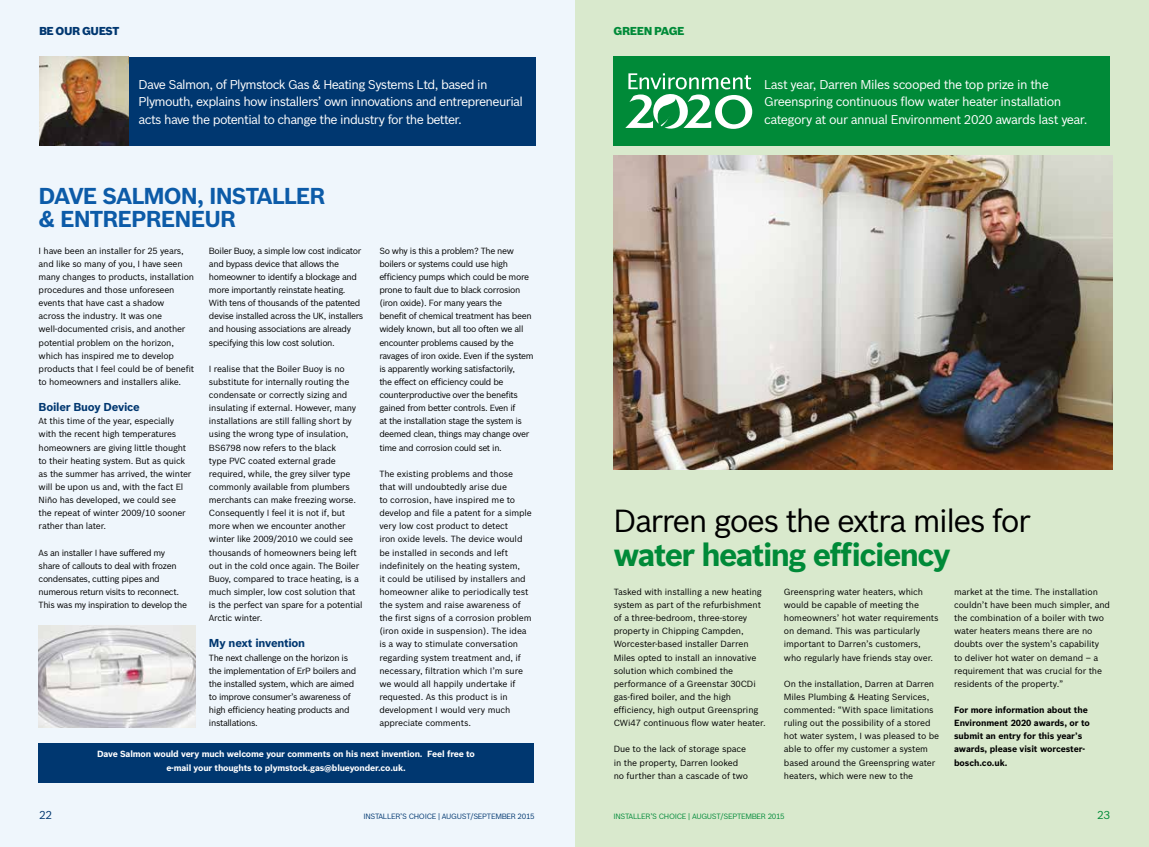
<style>
.page{position:relative;width:1149px;height:847px;background:#fff}
.page>*{position:absolute;margin:0;border:0;box-sizing:border-box;transform-origin:0 0}
.t1{font:31.25px "Bosch Sans";letter-spacing:-.05em;color:#000}
.t2{font:700 31.25px "Bosch Sans";letter-spacing:-.05em;color:#008a38}
.t3{font:700 22.5px/23.1px "Bosch Sans";letter-spacing:-.04em;color:#0c5ba8}
.t4{font:12.5px/17.5px "Bosch Sans";letter-spacing:-.05em;color:#fff}
.t5{font:700 11.25px "Bosch Sans";letter-spacing:-.02em;color:#003770}
.t6{font:900 11.25px "Bosch Sans";letter-spacing:-.04em;color:#003770}
.t7{font:900 11.25px "Bosch Sans";color:#008a38}
.t8{font:11.25px "Bosch Sans";color:#003770}
.t9{font:11.25px "Bosch Sans";color:#008a38}
.t10{font:8.75px/13.1px "Bosch Sans";letter-spacing:-.02em;color:#000}
.t11{font:8.75px/13.1px "Bosch Sans";letter-spacing:-.04em;color:#000}
.t12{font:700 8.75px/13.8px "Bosch Sans";letter-spacing:-.02em;color:#fff;text-align:center}
.t13{font:700 8.75px/13.1px "Bosch Sans";letter-spacing:-.01em;color:#000}
.t14{font:7.5px "Bosch Sans";letter-spacing:-.04em;color:#003770}
.t15{font:7.5px "Bosch Sans";letter-spacing:-.04em;color:#008a38}
</style>
<div class="page">
<div style="left:574px;top:0;width:574px;height:847px;background:#d9e9cd"></div>
<div style="left:613px;top:57px;width:496px;height:89px;background:#008a38"></div>
<div style="left:0;top:0;width:574px;height:847px;background:#eff6fc"></div>
<div style="left:128px;top:57px;width:407px;height:88px;background:#003770"></div>
<img style="left:39px;top:57px;width:89px;height:88px">
<img style="left:613px;top:156px;width:499px;height:313px">
<div style="left:39px;top:743px;width:495px;height:39px;background:#003770"></div>
<svg style="left:625px;top:73px;width:127px;height:56px"></svg>
<img style="left:38px;top:626px;width:157px;height:102px">
<p class="t6" style="left:39px;top:24px;width:82px">BE OUR GUEST</p>
<h3 class="t4" style="left:139px;top:75px;width:385px">Dave Salmon, of Plymstock Gas &amp; Heating Systems Ltd, based in<br>Plymouth, explains how installers’ own innovations and entrepreneurial acts have the potential to change the industry for the better.</h3>
<h2 class="t3" style="left:39px;top:184px;width:286px">DAVE SALMON, INSTALLER &amp; ENTREPRENEUR</h2>
<p class="t10" style="left:39px;top:244px;width:157px">I have been an installer for 25 years, and like so many of you, I have seen many changes to products, installation procedures and those unforeseen events that have cast a shadow<br>across the industry. It was one well-documented crisis, and another potential problem on the horizon, which has inspired me to develop products that I feel could be of benefit to homeowners and installers alike.</p>
<p class="t5" style="left:39px;top:400px;width:103px">Boiler Buoy Device</p>
<p class="t10" style="left:39px;top:414px;width:154px">At this time of the year, especially with the recent high temperatures homeowners are giving little thought to their heating system. But as quick as the summer has arrived, the winter will be upon us and, with the fact El Niño has developed, we could see the repeat of winter 2009/10 sooner rather than later.</p>
<p class="t11" style="left:39px;top:546px;width:150px">As an installer I have suffered my share of callouts to deal with frozen condensates, cutting pipes and numerous return visits to reconnect.<br>This was my inspiration to develop the</p>
<p class="t11" style="left:209px;top:244px;width:156px">Boiler Buoy, a simple low cost indicator and bypass device that allows the homeowner to identify a blockage and more importantly reinstate heating.<br>With tens of thousands of the patented devise installed across the UK, installers and housing associations are already specifying this low cost solution.</p>
<p class="t10" style="left:209px;top:362px;width:155px">I realise that the Boiler Buoy is no substitute for internally routing the condensate or correctly sizing and insulating if external. However, many installations are still falling short by using the wrong type of insulation, BS6798 now refers to the black<br>type PVC coated external grade required, while, the grey silver type commonly available from plumbers merchants can make freezing worse.<br>Consequently I feel it is not if, but more when we encounter another winter like 2009/2010 we could see thousands of homeowners being left out in the cold once again. The Boiler Buoy, compared to trace heating, is a much simpler, low cost solution that is the perfect van spare for a potential Arctic winter.</p>
<p class="t5" style="left:209px;top:636px;width:98px">My next invention</p>
<p class="t11" style="left:209px;top:651px;width:149px">The next challenge on the horizon is the implementation of ErP boilers and the installed system, which are aimed to improve consumer’s awareness of high efficiency heating products and installations.</p>
<p class="t11" style="left:379px;top:244px;width:156px">So why is this a problem? The new boilers or systems could use high efficiency pumps which could be more prone to fault due to black corrosion (iron oxide). For many years the<br>benefit of chemical treatment has been widely known, but all too often we all encounter problems caused by the ravages of iron oxide. Even if the system is apparently working satisfactorily,<br>the effect on efficiency could be counterproductive over the benefits gained from better controls. Even if<br>at the installation stage the system is deemed clean, things may change over time and corrosion could set in.</p>
<p class="t10" style="left:379px;top:467px;width:154px">The existing problems and those that will undoubtedly arise due<br>to corrosion, have inspired me to develop and file a patent for a simple very low cost product to detect<br>iron oxide levels. The device would be installed in seconds and left indefinitely on the heating system,<br>it could be utilised by installers and homeowner alike to periodically test the system and raise awareness of the first signs of a corrosion problem (iron oxide in suspension). The idea is a way to stimulate conversation regarding system treatment and, if necessary, filtration which I’m sure we would all happily undertake if requested. As this product is in development I would very much appreciate comments.</p>
<p class="t12" style="left:97px;top:747px;width:379px">Dave Salmon would very much welcome your comments on his next invention. Feel free to e-mail your thoughts to plymstock.gas@blueyonder.co.uk.</p>
<p class="t7" style="left:613px;top:24px;width:25px">GREEN</p>
<p class="t7" style="left:654px;top:24px;width:31px">PAGE</p>
<h3 class="t4" style="left:764px;top:75px;width:324px">Last year, Darren Miles scooped the top prize in the<br>Greenspring continuous flow water heater installation category at our annual Environment 2020 awards last year.</h3>
<h1 class="t1" style="left:613px;top:502px;width:418px">Darren goes the extra miles for</h1>
<h1 class="t2" style="left:613px;top:535px;width:338px">water heating efficiency</h1>
<p class="t10" style="left:613px;top:585px;width:153px">Tasked with installing a new heating system as part of the refurbishment of a three-bedroom, three-storey property in Chipping Campden, Worcester-based installer Darren Miles opted to install an innovative solution which combined the performance of a Greenstar 30CDi gas-fired boiler, and the high efficiency, high output Greenspring CWi47 continuous flow water heater.</p>
<p class="t10" style="left:613px;top:742px;width:136px">Due to the lack of storage space in the property, Darren looked no further than a cascade of two</p>
<p class="t10" style="left:783px;top:585px;width:156px">Greenspring water heaters, which would be capable of meeting the homeowners’ hot water requirements on demand. This was particularly important to Darren’s customers, who regularly have friends stay over.</p>
<p class="t10" style="left:783px;top:677px;width:157px">On the installation, Darren at Darren Miles Plumbing &amp; Heating Services, commented: “With space limitations ruling out the possibility of a stored hot water system, I was pleased to be able to offer my customer a system based around the Greenspring water heaters, which were new to the</p>
<p class="t10" style="left:953px;top:585px;width:157px">market at the time. The installation couldn’t have been much simpler, and the combination of a boiler with two water heaters means there are no doubts over the system’s capability<br>to deliver hot water on demand – a requirement that was crucial for the residents of the property.”</p>
<p class="t13" style="left:953px;top:703px;width:137px">For more information about the<br>Environment 2020 awards, or to submit an entry for this year’s awards, please visit worcester&shy;bosch.co.uk.</p>
<p class="t8" style="left:39px;top:807px;width:15px">22</p>
<p class="t14" style="left:363px;top:811px;width:173px">INSTALLER’S CHOICE | AUGUST/SEPTEMBER 2015</p>
<p class="t15" style="left:613px;top:811px;width:173px">INSTALLER’S CHOICE | AUGUST/SEPTEMBER 2015</p>
<p class="t9" style="left:1096px;top:807px;width:15px">23</p>
</div>
